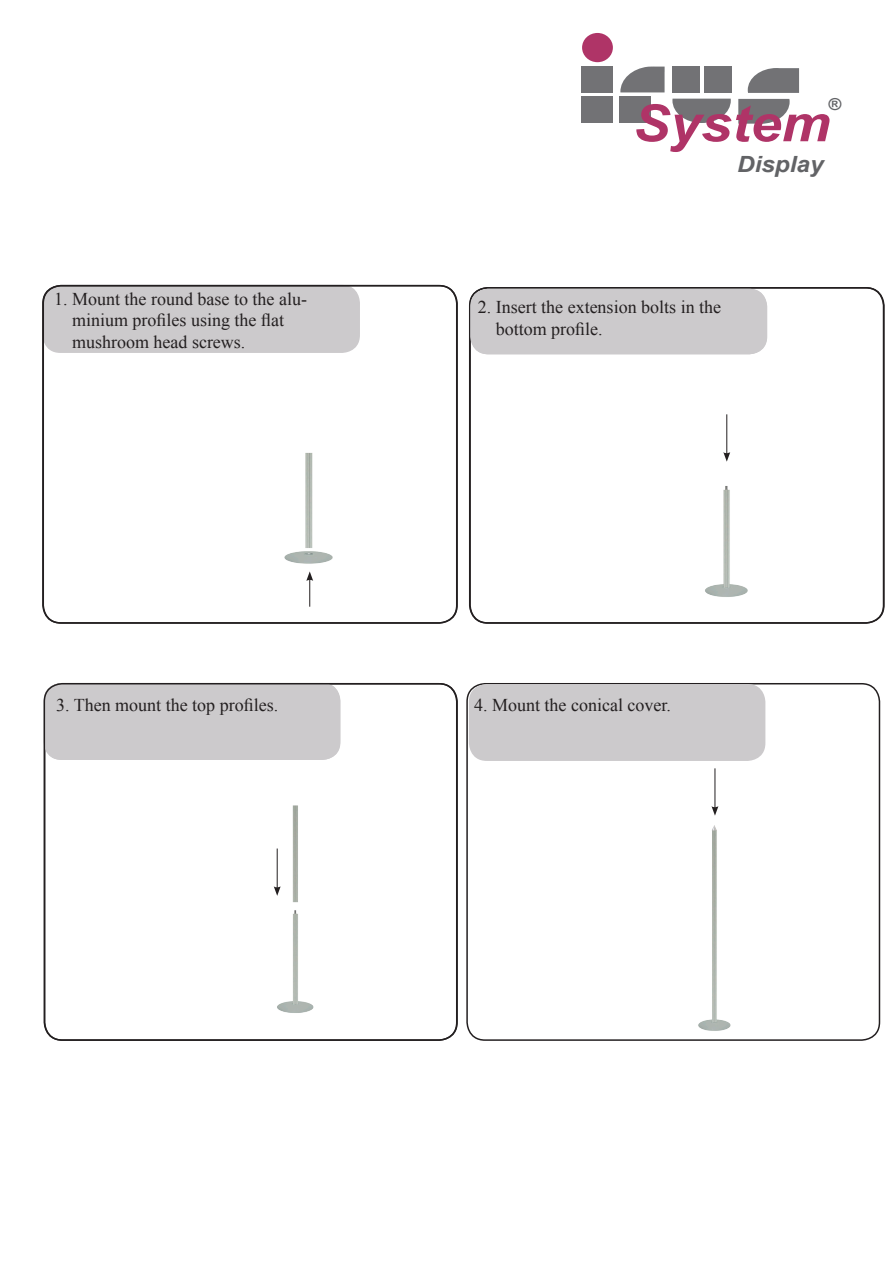
<style>
.page{position:relative;width:893px;height:1263px;background:#fff}
.page>*{position:absolute;margin:0;border:0;box-sizing:border-box;transform-origin:0 0}
.t1{font:italic 700 51.3px "Arial";color:#af3467;scale:1.09 1}
.t2{font:italic 700 22.35px "Arial";color:#626366;scale:1.09 1}
.t3{font:18px "Times New Roman";color:#231f20}
.t4{font:italic 700 16.5px "Arial";color:#626366;scale:1.05 1}
</style>
<div class="page">
<div style="left:43px;top:285px;width:317px;height:68px;background:#cccacc;border-radius:18px"></div>
<img style="left:705px;top:414px;width:43px;height:183px">
<div style="left:42px;top:285px;width:415px;height:339px;border:2px solid #231f20;border-radius:18px"></div>
<div style="left:44px;top:683px;width:296px;height:77px;background:#cccacc;border-radius:18px"></div>
<div style="left:469px;top:287px;width:415px;height:337px;border:2px solid #231f20;border-radius:18px"></div>
<div style="left:44px;top:683px;width:413px;height:358px;border:2px solid #231f20;border-radius:18px"></div>
<div style="left:470px;top:289px;width:297px;height:65px;background:#cccacc;border-radius:18px"></div>
<img style="left:284px;top:452px;width:49px;height:112px">
<img style="left:273px;top:805px;width:41px;height:208px">
<img style="left:698px;top:825px;width:33px;height:206px">
<div style="left:466px;top:683px;width:414px;height:358px;border:2px solid #231f20;border-radius:18px"></div>
<div style="left:469px;top:684px;width:296px;height:77px;background:#cccacc;border-radius:18px"></div>
<hr style="left:726px;top:414px;width:1px;height:41px;background:#231f20">
<svg style="left:723px;top:452px;width:7px;height:10px"></svg>
<svg style="left:306px;top:571px;width:7px;height:36px"></svg>
<hr style="left:277px;top:848px;width:1px;height:41px;background:#231f20">
<svg style="left:274px;top:886px;width:7px;height:10px"></svg>
<hr style="left:715px;top:768px;width:1px;height:40px;background:#231f20">
<svg style="left:711px;top:806px;width:7px;height:10px"></svg>
<div style="left:582px;top:33px;width:31px;height:29px;background:#af3467;border-radius:50%"></div>
<div style="left:581px;top:66px;width:32px;height:26px;background:#727275"></div>
<div style="left:581px;top:96px;width:32px;height:27px;background:#727275"></div>
<svg style="left:620px;top:67px;width:45px;height:25px"></svg>
<div style="left:620px;top:96px;width:31px;height:27px;background:#727275"></div>
<div style="left:672px;top:67px;width:28px;height:26px;background:#727275"></div>
<div style="left:704px;top:67px;width:28px;height:26px;background:#727275"></div>
<svg style="left:672px;top:99px;width:59px;height:24px"></svg>
<svg style="left:738px;top:99px;width:52px;height:25px"></svg>
<svg style="left:748px;top:68px;width:51px;height:25px"></svg>
<p class="t3" style="left:54px;top:287px;width:254px">1. Mount the round base to the alu-</p>
<p class="t3" style="left:72px;top:308px;width:214px">minium profiles using the flat</p>
<p class="t3" style="left:72px;top:330px;width:175px">mushroom head screws.</p>
<p class="t3" style="left:56px;top:693px;width:224px">3. Then mount the top profiles.</p>
<p class="t1" style="left:633px;top:90px;width:183px">System</p>
<p class="t4" style="left:828px;top:94px;width:14px">®</p>
<p class="t2" style="left:737px;top:150px;width:81px">Display</p>
<p class="t3" style="left:478px;top:295px;width:245px">2. Insert the extension bolts in the</p>
<p class="t3" style="left:496px;top:317px;width:109px">bottom profile.</p>
<p class="t3" style="left:474px;top:693px;width:198px">4. Mount the conical cover.</p>
</div>
